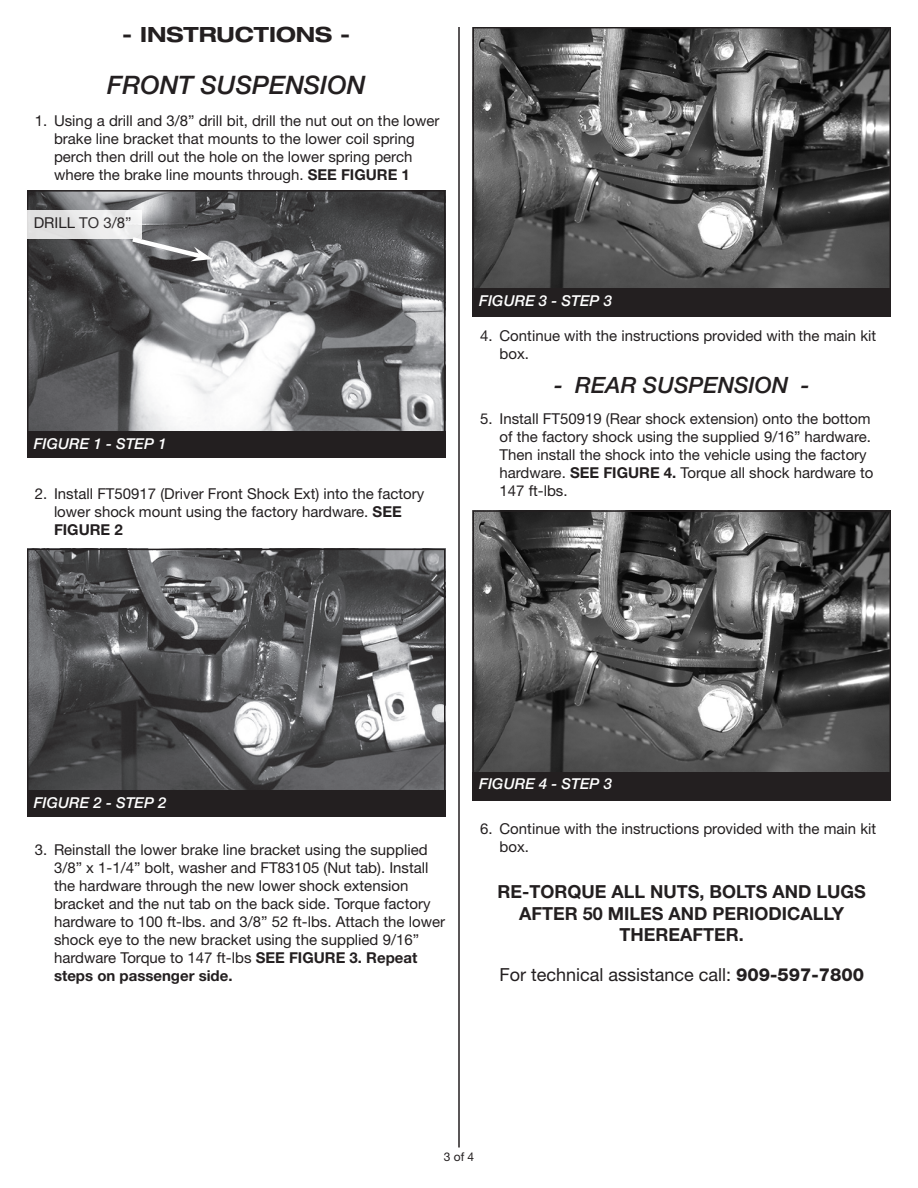
<style>
.page{position:relative;width:918px;height:1188px;background:#fff}
.page>*{position:absolute;margin:0;border:0;box-sizing:border-box;transform-origin:0 0}
.Instruction_-_Header{font:italic 500 25.5px "Helvetica Neue LT Std";color:#231f20}
.Instruction_-_Header-2{font:italic 500 22.5px "Helvetica Neue LT Std";color:#231f20}
.t1{font:700 expanded 21px "Helvetica Neue LT Std";color:#231f20}
.t2{font:700 18px/21.6px "Helvetica Neue LT Std";color:#231f20;text-align:center}
.t3{font:18px "Helvetica Neue LT Std";color:#231f20}
.t4{font:15px/18px "Helvetica Neue LT Std";color:#231f20}
.t5{font:italic 500 15px "Helvetica Neue LT Std";color:#fff}
.t6{font:12px "Helvetica Neue LT Std";color:#231f20}
.s1{font-weight:700}
.s2{font-weight:800}
</style>
<div class="page">
<hr style="left:458px;top:27px;width:2px;height:1121px;background:#231f20">
<img style="left:30px;top:193px;width:413px;height:239px">
<div style="left:27px;top:190px;width:419px;height:268px;border:2px solid #231f20"></div>
<div style="left:27px;top:432px;width:419px;height:26px;background:#231f20"></div>
<div style="left:27px;top:211px;width:114px;height:28px;background:linear-gradient(to right,#dddcdc,#f2f2f2)"></div>
<svg style="left:127px;top:234px;width:85px;height:27px;background:#8d8e90"></svg>
<img style="left:30px;top:552px;width:413px;height:238px">
<div style="left:27px;top:549px;width:419px;height:267px;border:2px solid #231f20"></div>
<div style="left:27px;top:790px;width:419px;height:26px;background:#231f20"></div>
<img style="left:475px;top:30px;width:413px;height:259px">
<div style="left:472px;top:27px;width:419px;height:290px;border:2px solid #231f20"></div>
<div style="left:472px;top:289px;width:419px;height:28px;background:#231f20"></div>
<img style="left:475px;top:513px;width:413px;height:259px">
<div style="left:472px;top:510px;width:419px;height:290px;border:2px solid #231f20"></div>
<div style="left:472px;top:772px;width:419px;height:28px;background:#231f20"></div>
<p class="t1" style="left:122px;top:21px;width:230px">- INSTRUCTIONS -</p>
<p class="Instruction_-_Header" style="left:107px;top:70px;width:259px">FRONT SUSPENSION</p>
<p class="t4" style="left:54px;top:111px;width:387px;text-indent:-19px">1. Using a drill and 3/8” drill bit, drill the nut out on the lower brake line bracket that mounts to the lower coil spring perch then drill out the hole on the lower spring perch where the brake line mounts through. <span class="s1">SEE FIGURE 1</span></p>
<p class="t4" style="left:34px;top:214px;width:99px">DRILL TO 3/8”</p>
<p class="t5" style="left:34px;top:435px;width:134px">FIGURE 1 - STEP 1</p>
<p class="t4" style="left:54px;top:485px;width:372px;text-indent:-19px">2. Install FT50917 (Driver Front Shock Ext) into the factory lower shock mount using the factory hardware. <span class="s1">SEE<br>FIGURE 2</span></p>
<p class="t5" style="left:479px;top:292px;width:134px">FIGURE 3 - STEP 3</p>
<p class="t4" style="left:500px;top:327px;width:378px;text-indent:-19px">4. Continue with the instructions provided with the main kit box.</p>
<p class="Instruction_-_Header-2" style="left:554px;top:372px;width:257px">- REAR SUSPENSION -</p>
<p class="t4" style="left:500px;top:410px;width:375px;text-indent:-19px">5. Install FT50919 (Rear shock extension) onto the bottom of the factory shock using the supplied 9/16” hardware.<br>Then install the shock into the vehicle using the factory hardware. <span class="s1">SEE FIGURE 4.</span> Torque all shock hardware to 147 ft-lbs.</p>
<p class="t5" style="left:34px;top:793px;width:134px">FIGURE 2 - STEP 2</p>
<p class="t4" style="left:54px;top:840px;width:393px;text-indent:-19px">3. Reinstall the lower brake line bracket using the supplied 3/8” x 1-1/4” bolt, washer and FT83105 (Nut tab). Install the hardware through the new lower shock extension bracket and the nut tab on the back side. Torque factory hardware to 100 ft-lbs. and 3/8” 52 ft-lbs. Attach the lower shock eye to the new bracket using the supplied 9/16” hardware Torque to 147 ft-lbs <span class="s1">SEE FIGURE 3. Repeat steps on passenger side.</span></p>
<p class="t5" style="left:479px;top:775px;width:134px">FIGURE 4 - STEP 3</p>
<p class="t4" style="left:500px;top:819px;width:378px;text-indent:-19px">6. Continue with the instructions provided with the main kit box.</p>
<p class="t2" style="left:498px;top:881px;width:370px">RE-TORQUE ALL NUTS, BOLTS AND LUGS<br>AFTER 50 MILES AND PERIODICALLY<br>THEREAFTER.</p>
<p class="t3" style="left:499px;top:964px;width:366px">For technical assistance call: <span class="s2">909-597-7800</span></p>
<p class="t6" style="left:444px;top:1150px;width:32px">3 of 4</p>
</div>
